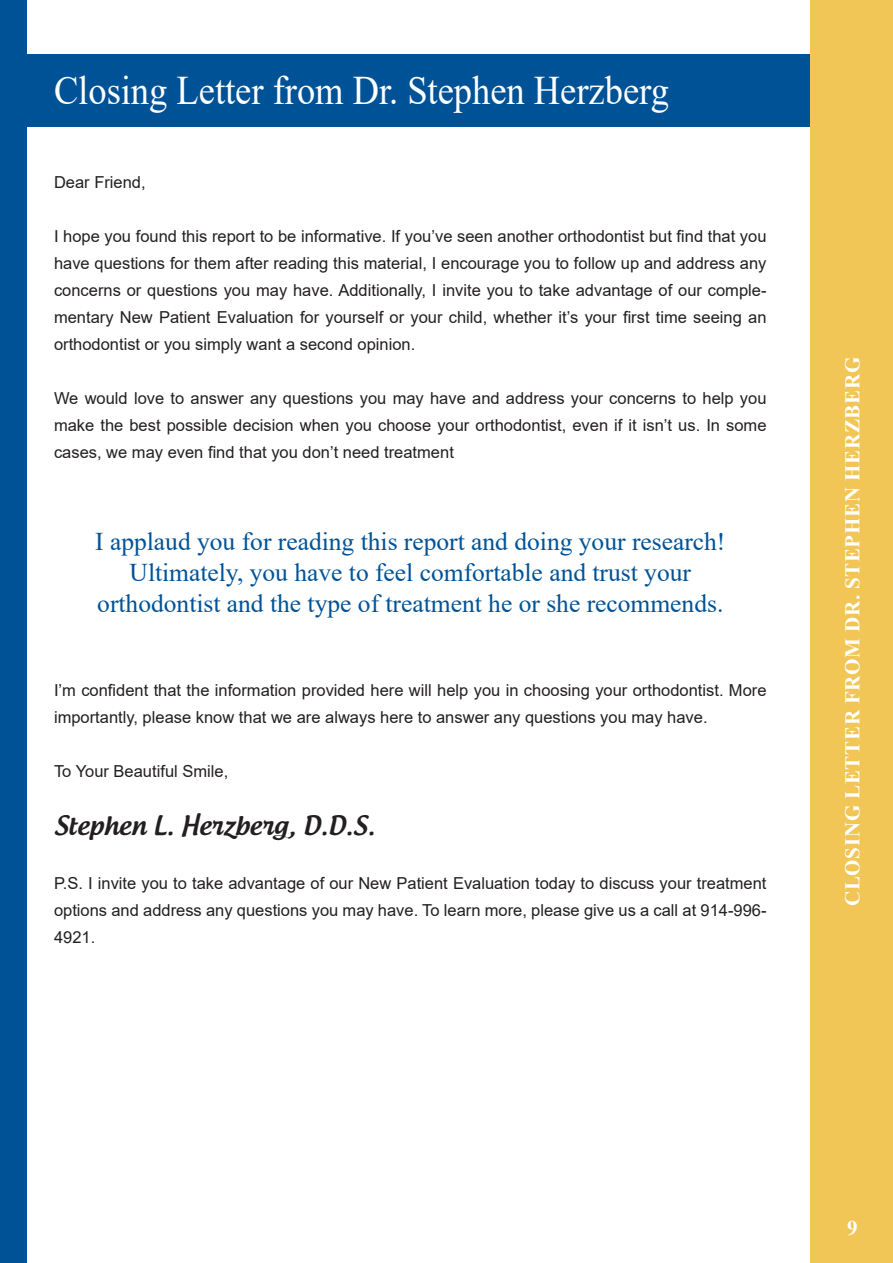
<style>
.page{position:relative;width:893px;height:1263px;background:#fff}
.page>*{position:absolute;margin:0;border:0;box-sizing:border-box;transform-origin:0 0}
.t1{font:40.5px "Times New Roman";color:#fff;scale:.9 1}
.t2{font:25.5px "Times New Roman";color:#005296}
.t3{font:500 25.5px "Androgyne";color:#231f20}
.t4{font:700 21px "Times New Roman";letter-spacing:.035em;color:#fff}
.t5{font:16.5px/27px "Arial";color:#231f20;text-align:justify}
</style>
<div class="page">
<div style="left:0;top:0;width:27px;height:1263px;background:#005296"></div>
<div style="left:27px;top:54px;width:783px;height:72px;background:#005296"></div>
<div style="left:810px;top:0;width:83px;height:1263px;background:#f1c656"></div>
<p class="t1" style="left:54px;top:62px;width:685px">Closing Letter from Dr. Stephen Herzberg</p>
<p class="t5" style="left:54px;top:168px;width:93px">Dear Friend,</p>
<p class="t5" style="left:54px;top:222px;width:714px">I hope you found this report to be informative. If you’ve seen another orthodontist but find that you have questions for them after reading this material, I encourage you to follow up and address any concerns or questions you may have. Additionally, I invite you to take advantage of our comple&shy;mentary New Patient Evaluation for yourself or your child, whether it’s your first time seeing an orthodontist or you simply want a second opinion.</p>
<p class="t5" style="left:54px;top:384px;width:714px">We would love to answer any questions you may have and address your concerns to help you make the best possible decision when you choose your orthodontist, even if it isn’t us. In some cases, we may even find that you don’t need treatment</p>
<p class="t2" style="left:95px;top:524px;width:632px">I applaud you for reading this report and doing your research!</p>
<p class="t2" style="left:130px;top:554px;width:563px">Ultimately, you have to feel comfortable and trust your</p>
<p class="t2" style="left:97px;top:585px;width:628px">orthodontist and the type of treatment he or she recommends.</p>
<p class="t5" style="left:54px;top:677px;width:714px">I’m confident that the information provided here will help you in choosing your orthodontist. More importantly, please know that we are always here to answer any questions you may have.</p>
<p class="t5" style="left:54px;top:758px;width:176px">To Your Beautiful Smile,</p>
<p class="t3" style="left:54px;top:809px;width:323px">Stephen L. Herzberg, D.D.S.</p>
<p class="t5" style="left:54px;top:869px;width:714px">P.S. I invite you to take advantage of our New Patient Evaluation today to discuss your treatment options and address any questions you may have. To learn more, please give us a call at 914-996- 4921.</p>
<p class="t4" style="left:837px;top:906px;width:551px;rotate:-90deg">CLOSING LETTER FROM DR. STEPHEN HERZBERG</p>
<p class="t4" style="left:847px;top:1213px;width:12px">9</p>
</div>
